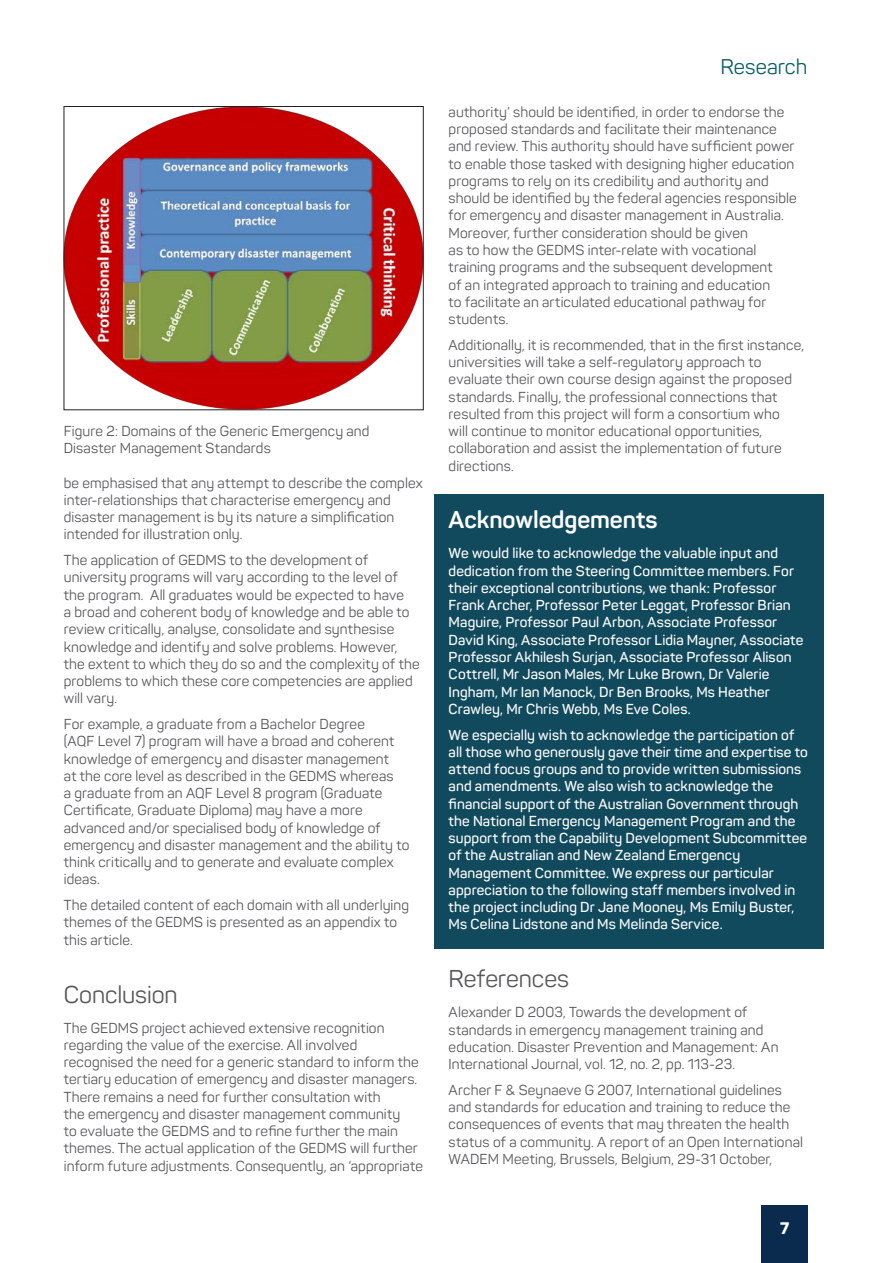
<style>
.page{position:relative;width:893px;height:1263px;background:#fff}
.page>*{position:absolute;margin:0;border:0;box-sizing:border-box;transform-origin:0 0}
.Heading_2{font:24px "Panton";letter-spacing:-.005em;color:#57585a}
.Heading_2-2{font:700 24px "Panton";letter-spacing:-.005em;color:#fff}
.t1{font:21px "Panton";color:#0e6066}
.t2{font:800 16.5px "Panton";color:#fff}
.FigureName{font:14.25px/17.2px "Panton";letter-spacing:.01em;color:#57585a}
.t3{font:600 14.25px/17.2px "Panton";letter-spacing:.01em;color:#fff}
</style>
<div class="page">
<div style="left:761px;top:1205px;width:47px;height:58px;background:#0a2b4d"></div>
<div style="left:434px;top:494px;width:389px;height:454px;background:#124a5d"></div>
<img style="left:66px;top:108px;width:355px;height:300px">
<p class="FigureName" style="left:64px;top:422px;width:307px">Figure 2: Domains of the Generic Emergency and<br>Disaster Management Standards</p>
<p class="FigureName" style="left:64px;top:474px;width:360px">be emphasised that any attempt to describe the complex inter-relationships that characterise emergency and disaster management is by its nature a simplification intended for illustration only.</p>
<p class="FigureName" style="left:64px;top:551px;width:357px">The application of GEDMS to the development of university programs will vary according to the level of the program. All graduates would be expected to have<br>a broad and coherent body of knowledge and be able to review critically, analyse, consolidate and synthesise knowledge and identify and solve problems. However, the extent to which they do so and the complexity of the problems to which these core competencies are applied will vary.</p>
<p class="FigureName" style="left:64px;top:715px;width:347px">For example, a graduate from a Bachelor Degree<br>(AQF Level 7) program will have a broad and coherent knowledge of emergency and disaster management<br>at the core level as described in the GEDMS whereas<br>a graduate from an AQF Level 8 program (Graduate Certificate, Graduate Diploma) may have a more advanced and/or specialised body of knowledge of emergency and disaster management and the ability to think critically and to generate and evaluate complex ideas.</p>
<p class="FigureName" style="left:64px;top:896px;width:347px">The detailed content of each domain with all underlying themes of the GEDMS is presented as an appendix to this article.</p>
<h2 class="Heading_2" style="left:64px;top:979px;width:115px">Conclusion</h2>
<p class="FigureName" style="left:64px;top:1019px;width:361px">The GEDMS project achieved extensive recognition regarding the value of the exercise. All involved recognised the need for a generic standard to inform the tertiary education of emergency and disaster managers.<br>There remains a need for further consultation with<br>the emergency and disaster management community<br>to evaluate the GEDMS and to refine further the main themes. The actual application of the GEDMS will further inform future adjustments. Consequently, an ‘appropriate</p>
<h2 class="t1" style="left:721px;top:54px;width:88px">Research</h2>
<p class="FigureName" style="left:449px;top:103px;width:349px">authority’ should be identified, in order to endorse the proposed standards and facilitate their maintenance and review. This authority should have sufficient power to enable those tasked with designing higher education programs to rely on its credibility and authority and should be identified by the federal agencies responsible for emergency and disaster management in Australia.<br>Moreover, further consideration should be given<br>as to how the GEDMS inter-relate with vocational training programs and the subsequent development<br>of an integrated approach to training and education<br>to facilitate an articulated educational pathway for students.</p>
<p class="FigureName" style="left:449px;top:336px;width:357px">Additionally, it is recommended, that in the first instance, universities will take a self-regulatory approach to evaluate their own course design against the proposed standards. Finally, the professional connections that resulted from this project will form a consortium who<br>will continue to monitor educational opportunities, collaboration and assist the implementation of future directions.</p>
<h2 class="Heading_2-2" style="left:449px;top:505px;width:211px">Acknowledgements</h2>
<p class="t3" style="left:449px;top:545px;width:356px">We would like to acknowledge the valuable input and dedication from the Steering Committee members. For their exceptional contributions, we thank: Professor Frank Archer, Professor Peter Leggat, Professor Brian Maguire, Professor Paul Arbon, Associate Professor David King, Associate Professor Lidia Mayner, Associate Professor Akhilesh Surjan, Associate Professor Alison Cottrell, Mr Jason Males, Mr Luke Brown, Dr Valerie Ingham, Mr Ian Manock, Dr Ben Brooks, Ms Heather Crawley, Mr Chris Webb, Ms Eve Coles.</p>
<p class="t3" style="left:449px;top:726px;width:361px">We especially wish to acknowledge the participation of all those who generously gave their time and expertise to attend focus groups and to provide written submissions and amendments. We also wish to acknowledge the financial support of the Australian Government through the National Emergency Management Program and the support from the Capability Development Subcommittee of the Australian and New Zealand Emergency Management Committee. We express our particular appreciation to the following staff members involved in the project including Dr Jane Mooney, Ms Emily Buster, Ms Celina Lidstone and Ms Melinda Service.</p>
<h2 class="Heading_2" style="left:449px;top:964px;width:122px">References</h2>
<p class="FigureName" style="left:449px;top:1003px;width:331px">Alexander D 2003, Towards the development of standards in emergency management training and education. Disaster Prevention and Management: An International Journal, vol. 12, no. 2, pp. 113-23.</p>
<p class="FigureName" style="left:449px;top:1081px;width:356px">Archer F &amp; Seynaeve G 2007, International guidelines and standards for education and training to reduce the consequences of events that may threaten the health status of a community. A report of an Open International WADEM Meeting, Brussels, Belgium, 29-31 October,</p>
<p class="t2" style="left:780px;top:1218px;width:11px">7</p>
</div>
